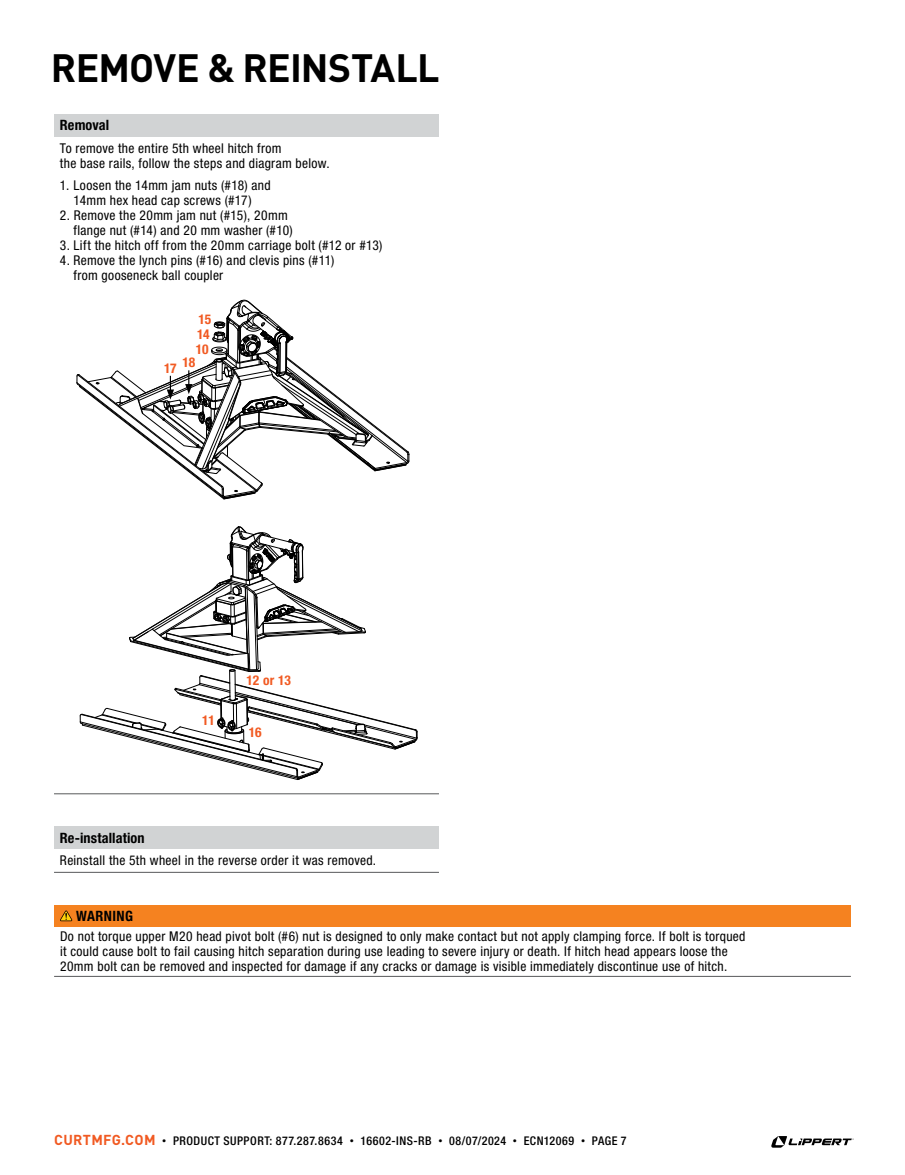
<style>
.page{position:relative;width:905px;height:1175px;background:#fff}
.page>*{position:absolute;margin:0;border:0;box-sizing:border-box;transform-origin:0 0}
.t1{font:700 39px "DINOT";letter-spacing:-.015em;color:#000}
.t2{font:700 condensed 14.25px "Helvetica Neue LT Std";letter-spacing:.01em;color:#000}
.t3{font:condensed 13.5px/15px "Helvetica Neue LT Std";letter-spacing:.025em;color:#000}
.t4{font:700 condensed 13.5px/15.3px "Helvetica Neue LT Std";letter-spacing:-.015em;color:#f15a22;text-align:justify}
.t5{font:500 condensed 12px "Helvetica Neue LT Std";letter-spacing:.04em;color:#000}
.s1{font-family:"DINOT";font-weight:700;font-stretch:normal;font-size:14.25px;color:#f15a22}
.s2{font-family:"DINOT";font-weight:400;font-stretch:normal;font-size:9px}
</style>
<div class="page">
<svg style="left:771px;top:1136px;width:82px;height:11px"></svg>
<div style="left:54px;top:114px;width:385px;height:22px;background:#d1d3d4"></div>
<hr style="left:54px;top:793px;width:385px;height:1px;background:#58595b">
<svg style="left:77px;top:300px;width:332px;height:199px"></svg>
<svg style="left:79px;top:526px;width:339px;height:254px"></svg>
<div style="left:54px;top:826px;width:385px;height:22px;background:#d1d3d4"></div>
<hr style="left:54px;top:872px;width:385px;height:1px;background:#58595b">
<div style="left:54px;top:905px;width:796px;height:21px;background:#f58220"></div>
<hr style="left:54px;top:976px;width:796px;height:1px;background:#58595b">
<svg style="left:60px;top:910px;width:12px;height:11px"></svg>
<h1 class="t1" style="left:51px;top:37px;width:390px">REMOVE &amp; REINSTALL</h1>
<p class="t2" style="left:60px;top:117px;width:51px">Removal</p>
<p class="t3" style="left:60px;top:140px;width:271px">To remove the entire 5th wheel hitch from<br>the base rails, follow the steps and diagram below.</p>
<p class="t3" style="left:60px;top:177px;width:212px;text-align:center">1. Loosen the 14mm jam nuts (#18) and<br>14mm hex head cap screws (#17)</p>
<p class="t3" style="left:73px;top:207px;width:221px;text-indent:-14px">2. Remove the 20mm jam nut (#15), 20mm flange nut (#14) and 20 mm washer (#10)</p>
<p class="t3" style="left:60px;top:237px;width:324px">3. Lift the hitch off from the 20mm carriage bolt (#12 or #13)</p>
<p class="t3" style="left:73px;top:252px;width:262px;text-indent:-14px">4. Remove the lynch pins (#16) and clevis pins (#11) from gooseneck ball coupler</p>
<p class="t4" style="left:196px;top:311px;width:17px">15<br>14<br>10</p>
<p class="t4" style="left:182px;top:354px;width:14px">18</p>
<p class="t4" style="left:164px;top:360px;width:14px">17</p>
<p class="t4" style="left:202px;top:712px;width:14px">11</p>
<p class="t4" style="left:246px;top:672px;width:46px">12 or 13</p>
<p class="t4" style="left:249px;top:724px;width:14px">16</p>
<p class="t2" style="left:60px;top:829px;width:86px">Re-installation</p>
<p class="t3" style="left:60px;top:853px;width:318px">Reinstall the 5th wheel in the reverse order it was removed.</p>
<p class="t2" style="left:76px;top:907px;width:58px">WARNING</p>
<p class="t3" style="left:60px;top:928px;width:687px">Do not torque upper M20 head pivot bolt (#6) nut is designed to only make contact but not apply clamping force. If bolt is torqued it could cause bolt to fail causing hitch separation during use leading to severe injury or death. If hitch head appears loose the<br>20mm bolt can be removed and inspected for damage if any cracks or damage is visible immediately discontinue use of hitch.</p>
<p class="t5" style="left:54px;top:1133px;width:574px"><span class="s1">CURTMFG.COM</span> <span class="s2">•</span> PRODUCT SUPPORT: 877.287.8634 <span class="s2">•</span> 16602-INS-RB <span class="s2">•</span> 08/07/2024 <span class="s2">•</span> ECN12069 <span class="s2">•</span> PAGE 7</p>
</div>
